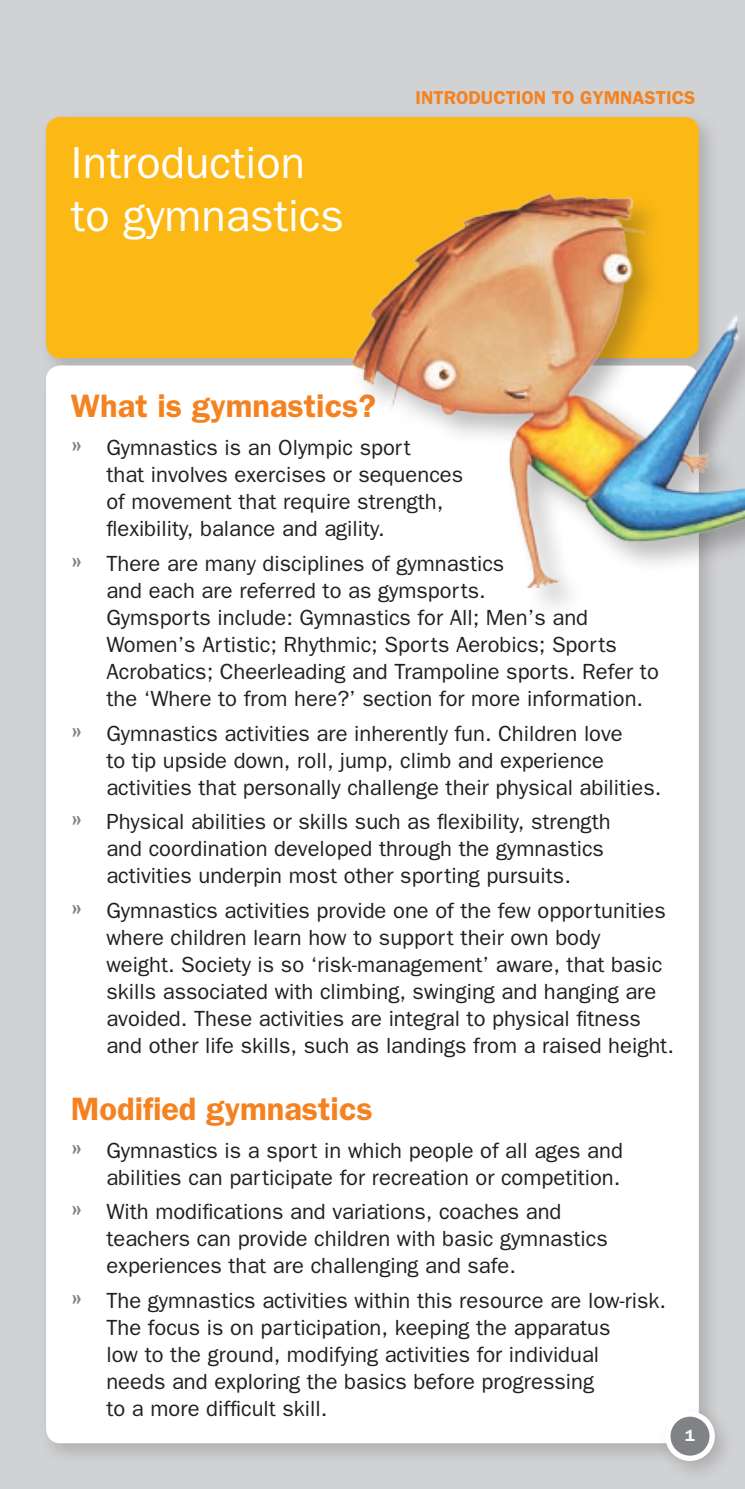
<style>
.page{position:relative;width:745px;height:1489px;background:#fff}
.page>*{position:absolute;margin:0;border:0;box-sizing:border-box;transform-origin:0 0}
.t1{font:45px/52.5px "Franklin Gothic";color:#fff}
.t2{font:600 32.5px "Franklin Gothic";color:#f58220}
.t3{font:22px/27px "Franklin Gothic";color:#231f20}
.t4{font:600 18.75px "Franklin Gothic";color:#f58220}
.t5{font:600 16.25px "Franklin Gothic";color:#fff}
.s1{font-weight:600;font-size:30px;color:#808285}
</style>
<div class="page">
<div style="left:0;top:0;width:744px;height:1488px;background:#d1d2d4"></div>
<div style="left:37px;top:108px;width:695px;height:283px;background:#231f20;opacity:.2"></div>
<div style="left:46px;top:117px;width:652px;height:241px;background:#fcb814;border-radius:14px"></div>
<div style="left:37px;top:357px;width:695px;height:1119px;background:#231f20;opacity:.2"></div>
<div style="left:46px;top:365px;width:652px;height:1077px;background:#fff;border-radius:14px"></div>
<div style="left:346px;top:188px;width:398px;height:443px;background:#231f20;opacity:.3"></div>
<img style="left:352px;top:194px;width:392px;height:393px">
<div style="left:656px;top:1402px;width:88px;height:86px;background:#231f20;opacity:.2"></div>
<div style="left:664px;top:1411px;width:50px;height:49px;background:#fff;border-radius:50%"></div>
<div style="left:670px;top:1416px;width:39px;height:39px;background:#808285;border-radius:50%"></div>
<h1 class="t1" style="left:71px;top:136px;width:274px">Introduction to gymnastics</h1>
<p class="t4" style="left:415px;top:86px;width:281px">Introduction to gymnastics</p>
<h2 class="t2" style="left:71px;top:387px;width:306px">What is gymnastics?</h2>
<p class="t3" style="left:106px;top:433px;width:358px;text-indent:-35px"><span class="s1">»</span> Gymnastics is an Olympic sport<br>that involves exercises or sequences of movement that require strength, flexibility, balance and agility.</p>
<p class="t3" style="left:106px;top:549px;width:553px;text-indent:-35px"><span class="s1">»</span> There are many disciplines of gymnastics<br>and each are referred to as gymsports.<br>Gymsports include: Gymnastics for All; Men’s and Women’s Artistic; Rhythmic; Sports Aerobics; Sports Acrobatics; Cheerleading and Trampoline sports. Refer to the ‘Where to from here?’ section for more information.</p>
<p class="t3" style="left:106px;top:719px;width:556px;text-indent:-35px"><span class="s1">»</span> Gymnastics activities are inherently fun. Children love<br>to tip upside down, roll, jump, climb and experience activities that personally challenge their physical abilities.</p>
<p class="t3" style="left:106px;top:807px;width:505px;text-indent:-35px"><span class="s1">»</span> Physical abilities or skills such as flexibility, strength and coordination developed through the gymnastics activities underpin most other sporting pursuits.</p>
<p class="t3" style="left:106px;top:896px;width:568px;text-indent:-35px"><span class="s1">»</span> Gymnastics activities provide one of the few opportunities where children learn how to support their own body weight. Society is so ‘risk-management’ aware, that basic skills associated with climbing, swinging and hanging are avoided. These activities are integral to physical fitness and other life skills, such as landings from a raised height.</p>
<h2 class="t2" style="left:71px;top:1089px;width:303px">Modified gymnastics</h2>
<p class="t3" style="left:71px;top:1135px;width:553px;text-align:right"><span class="s1">»</span> Gymnastics is a sport in which people of all ages and abilities can participate for recreation or competition.</p>
<p class="t3" style="left:106px;top:1197px;width:502px;text-indent:-35px"><span class="s1">»</span> With modifications and variations, coaches and teachers can provide children with basic gymnastics experiences that are challenging and safe.</p>
<p class="t3" style="left:106px;top:1286px;width:560px;text-indent:-35px"><span class="s1">»</span> The gymnastics activities within this resource are low-risk.<br>The focus is on participation, keeping the apparatus<br>low to the ground, modifying activities for individual<br>needs and exploring the basics before progressing<br>to a more difficult skill.</p>
<p class="t5" style="left:684px;top:1425px;width:11px">1</p>
</div>
